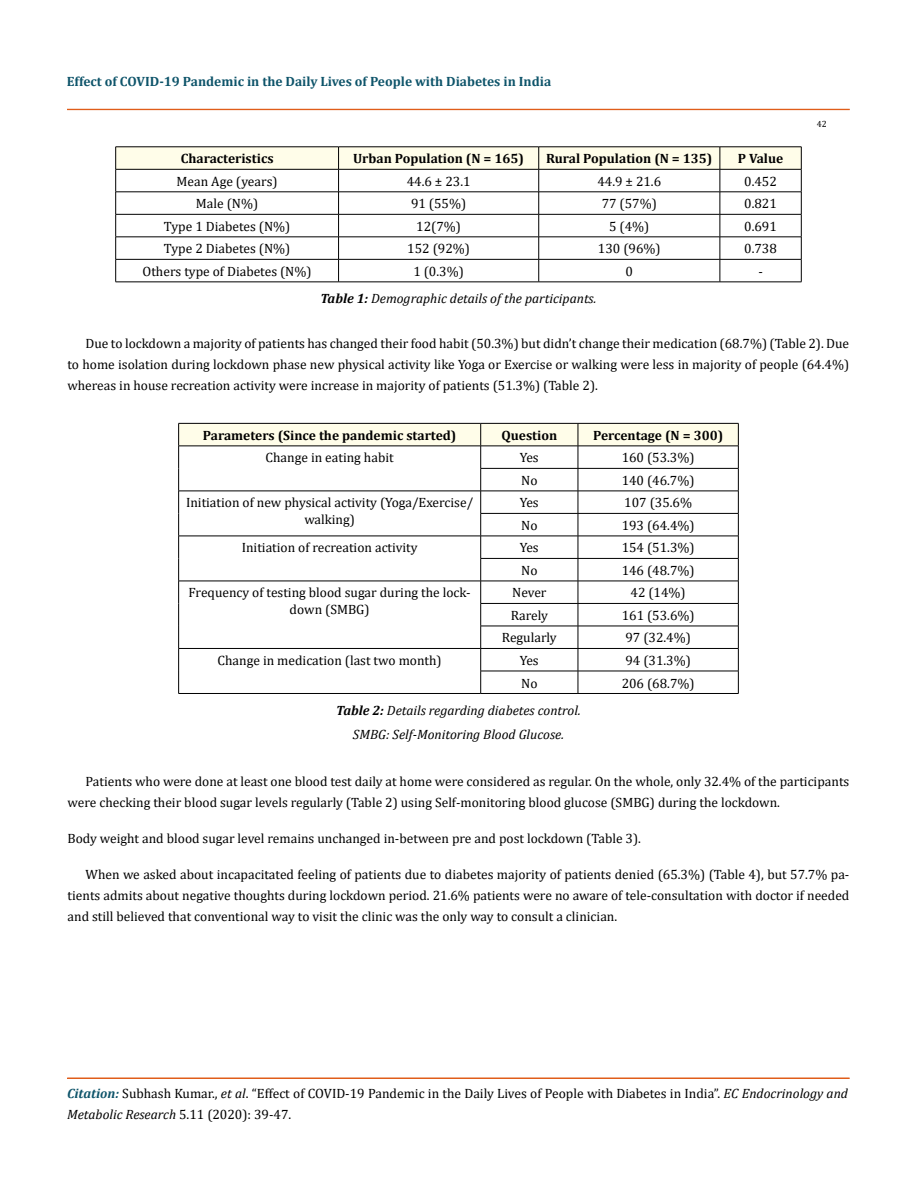
<style>
.page{position:relative;width:917px;height:1190px;background:#fff}
.page>*{position:absolute;margin:0;border:0;box-sizing:border-box;transform-origin:0 0}
.t1{font:13.5px/21px "Cambria";color:#000}
.t2{font:700 13.5px "Cambria";color:#000}
.t3{font:italic 13.5px/24px "Cambria";color:#000;text-align:center}
.t4{font:700 13.5px "Cambria";color:#0e546a}
.t5{font:9px "Cambria";color:#000}
.s1{font-weight:700}
.s2{font-weight:700;font-style:italic;color:#0e546a}
.s3{font-style:italic}
</style>
<div class="page">
<div style="left:67px;top:109px;width:782px;height:1px;border:1px solid #e05d1a"></div>
<div style="left:67px;top:1078px;width:782px;height:1px;border:1px solid #e05d1a"></div>
<hr style="left:115px;top:146px;width:223px;height:1px;background:#000">
<hr style="left:338px;top:146px;width:200px;height:1px;background:#000">
<hr style="left:538px;top:146px;width:181px;height:1px;background:#000">
<hr style="left:719px;top:146px;width:82px;height:1px;background:#000">
<svg style="left:115px;top:147px;width:687px;height:135px"></svg>
<hr style="left:115px;top:281px;width:223px;height:1px;background:#000">
<hr style="left:338px;top:281px;width:200px;height:1px;background:#000">
<hr style="left:538px;top:281px;width:181px;height:1px;background:#000">
<hr style="left:719px;top:281px;width:82px;height:1px;background:#000">
<svg style="left:178px;top:423px;width:561px;height:270px"></svg>
<hr style="left:178px;top:693px;width:302px;height:1px;background:#000">
<hr style="left:480px;top:693px;width:98px;height:1px;background:#000">
<hr style="left:578px;top:693px;width:160px;height:1px;background:#000">
<p class="t4" style="left:67px;top:72px;width:486px">Effect of COVID-19 Pandemic in the Daily Lives of People with Diabetes in India</p>
<p class="t5" style="left:816px;top:118px;width:11px">42</p>
<p class="t2" style="left:181px;top:149px;width:94px">Characteristics</p>
<p class="t2" style="left:353px;top:149px;width:172px">Urban Population (N = 165)</p>
<p class="t2" style="left:546px;top:149px;width:168px">Rural Population (N = 135)</p>
<p class="t2" style="left:737px;top:149px;width:47px">P Value</p>
<p class="t1" style="left:176px;top:171px;width:103px">Mean Age (years)</p>
<p class="t1" style="left:407px;top:171px;width:65px">44.6 ± 23.1</p>
<p class="t1" style="left:597px;top:171px;width:65px">44.9 ± 21.6</p>
<p class="t1" style="left:744px;top:171px;width:34px">0.452</p>
<p class="t1" style="left:196px;top:193px;width:64px">Male (N%)</p>
<p class="t1" style="left:411px;top:193px;width:57px">91 (55%)</p>
<p class="t1" style="left:601px;top:193px;width:57px">77 (57%)</p>
<p class="t1" style="left:744px;top:193px;width:34px">0.821</p>
<p class="t1" style="left:164px;top:216px;width:128px">Type 1 Diabetes (N%)</p>
<p class="t1" style="left:416px;top:216px;width:46px">12(7%)</p>
<p class="t1" style="left:609px;top:216px;width:42px">5 (4%)</p>
<p class="t1" style="left:744px;top:216px;width:34px">0.691</p>
<p class="t1" style="left:164px;top:238px;width:128px">Type 2 Diabetes (N%)</p>
<p class="t1" style="left:407px;top:238px;width:64px">152 (92%)</p>
<p class="t1" style="left:598px;top:238px;width:64px">130 (96%)</p>
<p class="t1" style="left:744px;top:238px;width:34px">0.738</p>
<p class="t1" style="left:142px;top:261px;width:171px">Others type of Diabetes (N%)</p>
<p class="t1" style="left:413px;top:261px;width:52px">1 (0.3%)</p>
<p class="t1" style="left:625px;top:261px;width:9px">0</p>
<p class="t1" style="left:758px;top:261px;width:6px">-</p>
<p class="t3" style="left:320px;top:286px;width:277px"><span class="s1">Table 1:</span> Demographic details of the participants.</p>
<p class="t1" style="left:67px;top:333px;width:783px;text-align:justify;text-indent:18px">Due to lockdown a majority of patients has changed their food habit (50.3%) but didn’t change their medication (68.7%) (Table 2). Due to home isolation during lockdown phase new physical activity like Yoga or Exercise or walking were less in majority of people (64.4%) whereas in house recreation activity were increase in majority of patients (51.3%) (Table 2).</p>
<p class="t2" style="left:203px;top:426px;width:255px">Parameters (Since the pandemic started)</p>
<p class="t2" style="left:501px;top:426px;width:57px">Question</p>
<p class="t2" style="left:593px;top:426px;width:132px">Percentage (N = 300)</p>
<p class="t1" style="left:265px;top:447px;width:130px">Change in eating habit</p>
<p class="t1" style="left:520px;top:447px;width:20px">Yes</p>
<p class="t1" style="left:621px;top:447px;width:74px">160 (53.3%)</p>
<p class="t1" style="left:521px;top:470px;width:18px">No</p>
<p class="t1" style="left:621px;top:470px;width:74px">140 (46.7%)</p>
<p class="t1" style="left:186px;top:494px;width:289px;line-height:16.2px;text-align:center">Initiation of new physical activity (Yoga/Exercise/ walking)</p>
<p class="t1" style="left:520px;top:492px;width:20px">Yes</p>
<p class="t1" style="left:624px;top:492px;width:69px">107 (35.6%</p>
<p class="t1" style="left:521px;top:515px;width:18px">No</p>
<p class="t1" style="left:621px;top:515px;width:74px">193 (64.4%)</p>
<p class="t1" style="left:242px;top:537px;width:177px">Initiation of recreation activity</p>
<p class="t1" style="left:520px;top:537px;width:20px">Yes</p>
<p class="t1" style="left:621px;top:537px;width:74px">154 (51.3%)</p>
<p class="t1" style="left:521px;top:560px;width:18px">No</p>
<p class="t1" style="left:621px;top:560px;width:74px">146 (48.7%)</p>
<p class="t1" style="left:189px;top:584px;width:283px;line-height:16.2px;text-align:center">Frequency of testing blood sugar during the lock&shy;down (SMBG)</p>
<p class="t1" style="left:512px;top:582px;width:36px">Never</p>
<p class="t1" style="left:630px;top:582px;width:57px">42 (14%)</p>
<p class="t1" style="left:511px;top:605px;width:39px">Rarely</p>
<p class="t1" style="left:621px;top:605px;width:74px">161 (53.6%)</p>
<p class="t1" style="left:502px;top:627px;width:56px">Regularly</p>
<p class="t1" style="left:625px;top:627px;width:67px">97 (32.4%)</p>
<p class="t1" style="left:217px;top:650px;width:226px">Change in medication (last two month)</p>
<p class="t1" style="left:520px;top:650px;width:20px">Yes</p>
<p class="t1" style="left:625px;top:650px;width:67px">94 (31.3%)</p>
<p class="t1" style="left:521px;top:672px;width:18px">No</p>
<p class="t1" style="left:621px;top:672px;width:74px">206 (68.7%)</p>
<p class="t3" style="left:336px;top:697px;width:246px"><span class="s1">Table 2:</span> Details regarding diabetes control.<br>SMBG: Self-Monitoring Blood Glucose.</p>
<p class="t1" style="left:68px;top:770px;width:783px;text-indent:18px">Patients who were done at least one blood test daily at home were considered as regular. On the whole, only 32.4% of the participants were checking their blood sugar levels regularly (Table 2) using Self-monitoring blood glucose (SMBG) during the lockdown.</p>
<p class="t1" style="left:68px;top:827px;width:575px">Body weight and blood sugar level remains unchanged in-between pre and post lockdown (Table 3).</p>
<p class="t1" style="left:68px;top:863px;width:783px;text-align:justify;text-indent:18px">When we asked about incapacitated feeling of patients due to diabetes majority of patients denied (65.3%) (Table 4), but 57.7% pa&shy;tients admits about negative thoughts during lockdown period. 21.6% patients were no aware of tele-consultation with doctor if needed and still believed that conventional way to visit the clinic was the only way to consult a clinician.</p>
<p class="t1" style="left:67px;top:1083px;width:782px"><span class="s2">Citation:</span> Subhash Kumar., <span class="s3">et al</span>. “Effect of COVID-19 Pandemic in the Daily Lives of People with Diabetes in India”. <span class="s3">EC Endocrinology and<br>Metabolic Research</span> 5.11 (2020): 39-47.</p>
</div>
